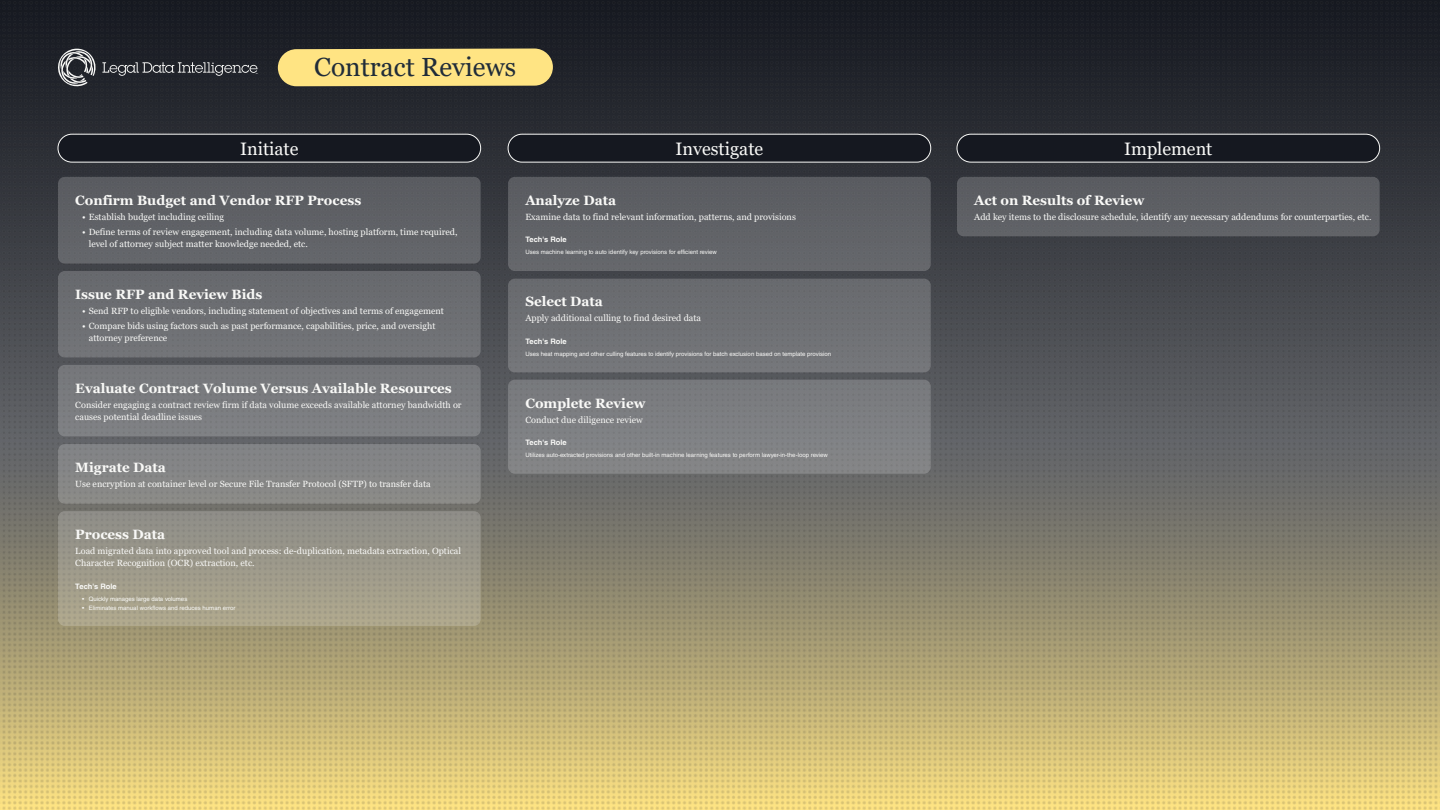
<style>
.page{position:relative;width:1440px;height:810px;background:#fff}
.page>*{position:absolute;margin:0;border:0;box-sizing:border-box;transform-origin:0 0}
.t1{font:26.25px "Georgia";color:#202c39}
.t2{font:18px "Georgia";color:#f9f9f7}
.t3{font:700 13.5px "Georgia";color:#f9f9f7}
.t4{font:9px/12px "Georgia";color:#f9f9f7}
.t5{font:700 7.5px "Helvetica LT Std";letter-spacing:-.005em;color:#f9f9f7}
.t6{font:6px "Helvetica LT Std";color:#f9f9f7}
</style>
<div class="page">
<img style="left:0;top:0;width:1440px;height:810px">
<div style="left:58px;top:134px;width:423px;height:28px;background:#151820;border-radius:14px"></div>
<div style="left:58px;top:134px;width:423px;height:28px;border:1px solid #f9f9f7;border-radius:14px"></div>
<div style="left:508px;top:134px;width:423px;height:28px;background:#151820;border-radius:14px"></div>
<div style="left:508px;top:134px;width:423px;height:28px;border:1px solid #f9f9f7;border-radius:14px"></div>
<div style="left:957px;top:134px;width:423px;height:28px;background:#151820;border-radius:14px"></div>
<div style="left:957px;top:134px;width:423px;height:28px;border:1px solid #f9f9f7;border-radius:14px"></div>
<svg style="left:278px;top:48px;width:275px;height:38px;background:#f3d97e"></svg>
<svg style="left:55px;top:48px;width:41px;height:41px;background:#5e6065"></svg>
<svg style="left:102px;top:62px;width:156px;height:14px;background:#4c4f54"></svg>
<div style="left:58px;top:177px;width:423px;height:87px;background:#5f6166;border-radius:7px"></div>
<div style="left:58px;top:271px;width:423px;height:86px;background:#6c6f73;border-radius:7px"></div>
<div style="left:58px;top:511px;width:423px;height:115px;background:linear-gradient(to bottom,#8c8b87,#ada68c);border-radius:7px"></div>
<div style="left:508px;top:279px;width:423px;height:93px;background:#6e7073;border-radius:7px"></div>
<div style="left:508px;top:380px;width:423px;height:94px;background:#7e7f83;border-radius:7px"></div>
<div style="left:58px;top:444px;width:423px;height:60px;background:#848587;border-radius:7px"></div>
<div style="left:508px;top:177px;width:423px;height:94px;background:#5f6166;border-radius:7px"></div>
<div style="left:957px;top:177px;width:423px;height:59px;background:#5d5f63;border-radius:7px"></div>
<div style="left:58px;top:365px;width:423px;height:71px;background:#7a7b7f;border-radius:7px"></div>
<h1 class="t1" style="left:314px;top:51px;width:204px">Contract Reviews</h1>
<h2 class="t2" style="left:240px;top:138px;width:60px">Initiate</h2>
<h2 class="t2" style="left:676px;top:138px;width:89px">Investigate</h2>
<h2 class="t2" style="left:1124px;top:138px;width:90px">Implement</h2>
<h3 class="t3" style="left:75px;top:191px;width:287px">Confirm Budget and Vendor RFP Process</h3>
<p class="t4" style="left:82px;top:211px;width:144px">• Establish budget including ceiling</p>
<p class="t4" style="left:89px;top:226px;width:370px;text-indent:-7px">• Define terms of review engagement, including data volume, hosting platform, time required, level of attorney subject matter knowledge needed, etc.</p>
<h3 class="t3" style="left:75px;top:286px;width:189px">Issue RFP and Review Bids</h3>
<p class="t4" style="left:82px;top:305px;width:363px">• Send RFP to eligible vendors, including statement of objectives and terms of engagement</p>
<p class="t4" style="left:89px;top:320px;width:348px;text-indent:-7px">• Compare bids using factors such as past performance, capabilities, price, and oversight attorney preference</p>
<h3 class="t3" style="left:75px;top:379px;width:378px">Evaluate Contract Volume Versus Available Resources</h3>
<p class="t4" style="left:75px;top:399px;width:388px">Consider engaging a contract review firm if data volume exceeds available attorney bandwidth or causes potential deadline issues</p>
<h3 class="t3" style="left:75px;top:459px;width:92px">Migrate Data</h3>
<p class="t4" style="left:75px;top:478px;width:357px">Use encryption at container level or Secure File Transfer Protocol (SFTP) to transfer data</p>
<h3 class="t3" style="left:75px;top:526px;width:91px">Process Data</h3>
<p class="t4" style="left:75px;top:545px;width:387px">Load migrated data into approved tool and process: de-duplication, metadata extraction, Optical<br>Character Recognition (OCR) extraction, etc.</p>
<p class="t5" style="left:75px;top:581px;width:43px">Tech's Role</p>
<p class="t6" style="left:82px;top:595px;width:107px">• Quickly manages large data volumes</p>
<p class="t6" style="left:82px;top:604px;width:155px">• Eliminates manual workflows and reduces human error</p>
<h3 class="t3" style="left:525px;top:191px;width:92px">Analyze Data</h3>
<p class="t4" style="left:525px;top:211px;width:272px">Examine data to find relevant information, patterns, and provisions</p>
<p class="t5" style="left:525px;top:235px;width:43px">Tech's Role</p>
<p class="t6" style="left:525px;top:249px;width:193px">Uses machine learning to auto identify key provisions for efficient review</p>
<h3 class="t3" style="left:525px;top:293px;width:79px">Select Data</h3>
<p class="t4" style="left:525px;top:313px;width:177px">Apply additional culling to find desired data</p>
<p class="t5" style="left:525px;top:337px;width:43px">Tech's Role</p>
<p class="t6" style="left:525px;top:350px;width:307px">Uses heat mapping and other culling features to identify provisions for batch exclusion based on template provision</p>
<h3 class="t3" style="left:525px;top:394px;width:121px">Complete Review</h3>
<p class="t4" style="left:525px;top:414px;width:119px">Conduct due diligence review</p>
<p class="t5" style="left:525px;top:438px;width:43px">Tech's Role</p>
<p class="t6" style="left:525px;top:451px;width:304px">Utilizes auto-extracted provisions and other built-in machine learning features to perform lawyer-in-the-loop review</p>
<h3 class="t3" style="left:974px;top:191px;width:172px">Act on Results of Review</h3>
<p class="t4" style="left:974px;top:211px;width:399px">Add key items to the disclosure schedule, identify any necessary addendums for counterparties, etc.</p>
</div>
